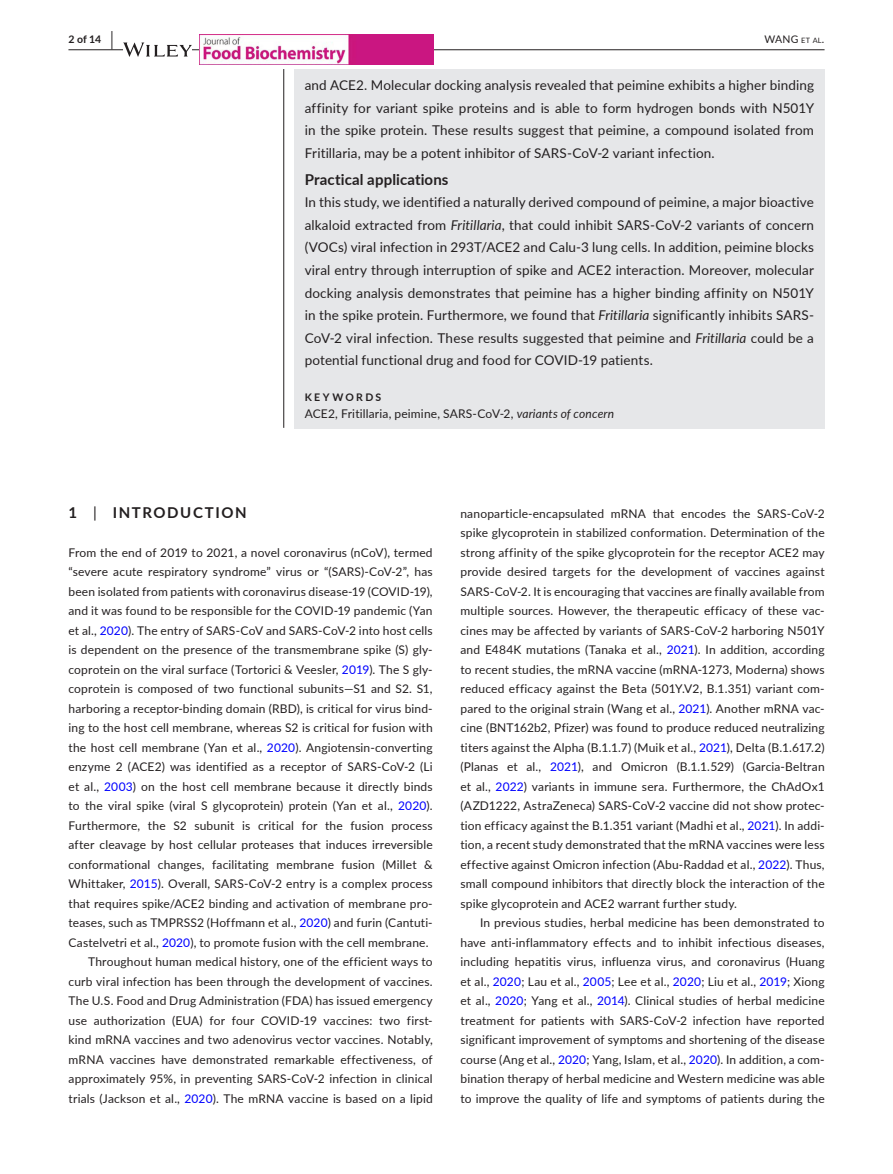
<style>
.page{position:relative;width:893px;height:1174px;background:#fff}
.page>*{position:absolute;margin:0;border:0;box-sizing:border-box;transform-origin:0 0}
.t1{font:700 15px "Lato";letter-spacing:.01em;color:#231f20}
.t2{font:700 15px "Lato";letter-spacing:.105em;color:#231f20}
.t3{font:13.5px/22.5px "Lato";letter-spacing:.01em;color:#231f20;text-align:justify}
.t4{font:12px/19.5px "Lato";letter-spacing:.015em;color:#231f20;text-align:justify}
.t5{font:700 10.5px "Lato";letter-spacing:.22em;color:#231f20}
.t6{font:10.5px "Lato";color:#231f20}
.s1{font-size:19.5px}
.s2{font-size:7.35px}
.s3{font-style:italic}
.s4{font-weight:400}
.s5{color:#00f}
</style>
<div class="page">
<hr style="left:68px;top:49px;width:756px;height:1px;background:#231f20">
<svg style="left:123px;top:42px;width:69px;height:15px"></svg>
<img style="left:200px;top:35px;width:233px;height:30px">
<div style="left:294px;top:69px;width:530px;height:359px;background:#e6e7e9"></div>
<hr style="left:283px;top:69px;width:1px;height:359px;background:#231f20">
<p class="t5" style="left:68px;top:31px;width:46px">2 of 14 <span class="s1">|</span></p>
<p class="t6" style="left:764px;top:31px;width:61px">WANG <span class="s2">et al</span>.</p>
<p class="t3" style="left:305px;top:74px;width:511px">and ACE2. Molecular docking analysis revealed that peimine exhibits a higher binding affinity for variant spike proteins and is able to form hydrogen bonds with N501Y in the spike protein. These results suggest that peimine, a compound isolated from Fritillaria, may be a potent inhibitor of SARS-CoV-2 variant infection.</p>
<p class="t1" style="left:305px;top:168px;width:145px">Practical applications</p>
<p class="t3" style="left:305px;top:191px;width:511px">In this study, we identified a naturally derived compound of peimine, a major bioactive alkaloid extracted from <span class="s3">Fritillaria</span>, that could inhibit SARS-CoV-2 variants of concern (VOCs) viral infection in 293T/ACE2 and Calu-3 lung cells. In addition, peimine blocks viral entry through interruption of spike and ACE2 interaction. Moreover, molecular docking analysis demonstrates that peimine has a higher binding affinity on N501Y in the spike protein. Furthermore, we found that <span class="s3">Fritillaria</span> significantly inhibits SARS-CoV-2 viral infection. These results suggested that peimine and <span class="s3">Fritillaria</span> could be a potential functional drug and food for COVID-19 patients.</p>
<p class="t5" style="left:305px;top:389px;width:78px">KEYWORDS</p>
<p class="t4" style="left:305px;top:403px;width:311px">ACE2, Fritillaria, peimine, SARS-CoV-2, <span class="s3">variants of concern</span></p>
<p class="t2" style="left:68px;top:501px;width:180px">1 <span class="s4">|</span> INTRODUCTION</p>
<p class="t4" style="left:68px;top:542px;width:366px">From the end of 2019 to 2021, a novel coronavirus (nCoV), termed</p>
<p class="t4" style="left:68px;top:561px;width:366px">“severe acute respiratory syndrome” virus or “(SARS)-CoV-2”, has</p>
<p class="t4" style="left:68px;top:581px;width:366px">been isolated from patients with coronavirus disease-19 (COVID-19),</p>
<p class="t4" style="left:68px;top:600px;width:366px">and it was found to be responsible for the COVID-19 pandemic (Yan</p>
<p class="t4" style="left:68px;top:620px;width:366px">et al., <span class="s5">2020</span>). The entry of SARS-CoV and SARS-CoV-2 into host cells</p>
<p class="t4" style="left:68px;top:639px;width:366px">is dependent on the presence of the transmembrane spike (S) gly-</p>
<p class="t4" style="left:68px;top:659px;width:366px">coprotein on the viral surface (Tortorici &amp; Veesler, <span class="s5">2019</span>). The S gly-</p>
<p class="t4" style="left:68px;top:678px;width:366px">coprotein is composed of two functional subunits—S1 and S2. S1,</p>
<p class="t4" style="left:68px;top:698px;width:366px">harboring a receptor-binding domain (RBD), is critical for virus bind-</p>
<p class="t4" style="left:69px;top:717px;width:366px">ing to the host cell membrane, whereas S2 is critical for fusion with</p>
<p class="t4" style="left:69px;top:737px;width:366px">the host cell membrane (Yan et al., <span class="s5">2020</span>). Angiotensin-converting</p>
<p class="t4" style="left:69px;top:756px;width:366px">enzyme 2 (ACE2) was identified as a receptor of SARS-CoV-2 (Li</p>
<p class="t4" style="left:69px;top:776px;width:366px">et al., <span class="s5">2003</span>) on the host cell membrane because it directly binds</p>
<p class="t4" style="left:69px;top:795px;width:366px">to the viral spike (viral S glycoprotein) protein (Yan et al., <span class="s5">2020</span>).</p>
<p class="t4" style="left:68px;top:815px;width:366px">Furthermore, the S2 subunit is critical for the fusion process</p>
<p class="t4" style="left:69px;top:834px;width:366px">after cleavage by host cellular proteases that induces irreversible</p>
<p class="t4" style="left:69px;top:854px;width:366px">conformational changes, facilitating membrane fusion (Millet &amp;</p>
<p class="t4" style="left:69px;top:873px;width:366px">Whittaker, <span class="s5">2015</span>). Overall, SARS-CoV-2 entry is a complex process</p>
<p class="t4" style="left:69px;top:893px;width:366px">that requires spike/ACE2 binding and activation of membrane pro-</p>
<p class="t4" style="left:69px;top:912px;width:366px">teases, such as TMPRSS2 (Hoffmann et al., <span class="s5">2020</span>) and furin (Cantuti-</p>
<p class="t4" style="left:69px;top:932px;width:362px">Castelvetri et al., <span class="s5">2020</span>), to promote fusion with the cell membrane.</p>
<p class="t4" style="left:88px;top:951px;width:346px">Throughout human medical history, one of the efficient ways to</p>
<p class="t4" style="left:69px;top:971px;width:366px">curb viral infection has been through the development of vaccines.</p>
<p class="t4" style="left:69px;top:990px;width:366px">The U.S. Food and Drug Administration (FDA) has issued emergency</p>
<p class="t4" style="left:69px;top:1010px;width:366px">use authorization (EUA) for four COVID-19 vaccines: two first-</p>
<p class="t4" style="left:69px;top:1029px;width:366px">kind mRNA vaccines and two adenovirus vector vaccines. Notably,</p>
<p class="t4" style="left:69px;top:1049px;width:366px">mRNA vaccines have demonstrated remarkable effectiveness, of</p>
<p class="t4" style="left:69px;top:1068px;width:366px">approximately 95%, in preventing SARS-CoV-2 infection in clinical</p>
<p class="t4" style="left:69px;top:1088px;width:366px">trials (Jackson et al., <span class="s5">2020</span>). The mRNA vaccine is based on a lipid</p>
<p class="t4" style="left:460px;top:503px;width:366px">nanoparticle-encapsulated mRNA that encodes the SARS-CoV-2 spike glycoprotein in stabilized conformation. Determination of the strong affinity of the spike glycoprotein for the receptor ACE2 may provide desired targets for the development of vaccines against SARS-CoV-2. It is encouraging that vaccines are finally available from multiple sources. However, the therapeutic efficacy of these vac&shy;cines may be affected by variants of SARS-CoV-2 harboring N501Y and E484K mutations (Tanaka et al., <span class="s5">2021</span>). In addition, according to recent studies, the mRNA vaccine (mRNA-1273, Moderna) shows reduced efficacy against the Beta (501Y.V2, B.1.351) variant com&shy;pared to the original strain (Wang et al., <span class="s5">2021</span>). Another mRNA vac&shy;cine (BNT162b2, Pfizer) was found to produce reduced neutralizing titers against the Alpha (B.1.1.7) (Muik et al., <span class="s5">2021</span>), Delta (B.1.617.2) (Planas et al., <span class="s5">2021</span>), and Omicron (B.1.1.529) (Garcia-Beltran et al., <span class="s5">2022</span>) variants in immune sera. Furthermore, the ChAdOx1 (AZD1222, AstraZeneca) SARS-CoV-2 vaccine did not show protec&shy;tion efficacy against the B.1.351 variant (Madhi et al., <span class="s5">2021</span>). In addi&shy;tion, a recent study demonstrated that the mRNA vaccines were less effective against Omicron infection (Abu-Raddad et al., <span class="s5">2022</span>). Thus, small compound inhibitors that directly block the interaction of the spike glycoprotein and ACE2 warrant further study.</p>
<p class="t4" style="left:460px;top:912px;width:366px;text-indent:20px">In previous studies, herbal medicine has been demonstrated to have anti-inflammatory effects and to inhibit infectious diseases, including hepatitis virus, influenza virus, and coronavirus (Huang et al., <span class="s5">2020</span>; Lau et al., <span class="s5">2005</span>; Lee et al., <span class="s5">2020</span>; Liu et al., <span class="s5">2019</span>; Xiong et al., <span class="s5">2020</span>; Yang et al., <span class="s5">2014</span>). Clinical studies of herbal medicine treatment for patients with SARS-CoV-2 infection have reported significant improvement of symptoms and shortening of the disease course (Ang et al., <span class="s5">2020</span>; Yang, Islam, et al., <span class="s5">2020</span>). In addition, a com&shy;bination therapy of herbal medicine and Western medicine was able to improve the quality of life and symptoms of patients during the</p>
</div>
